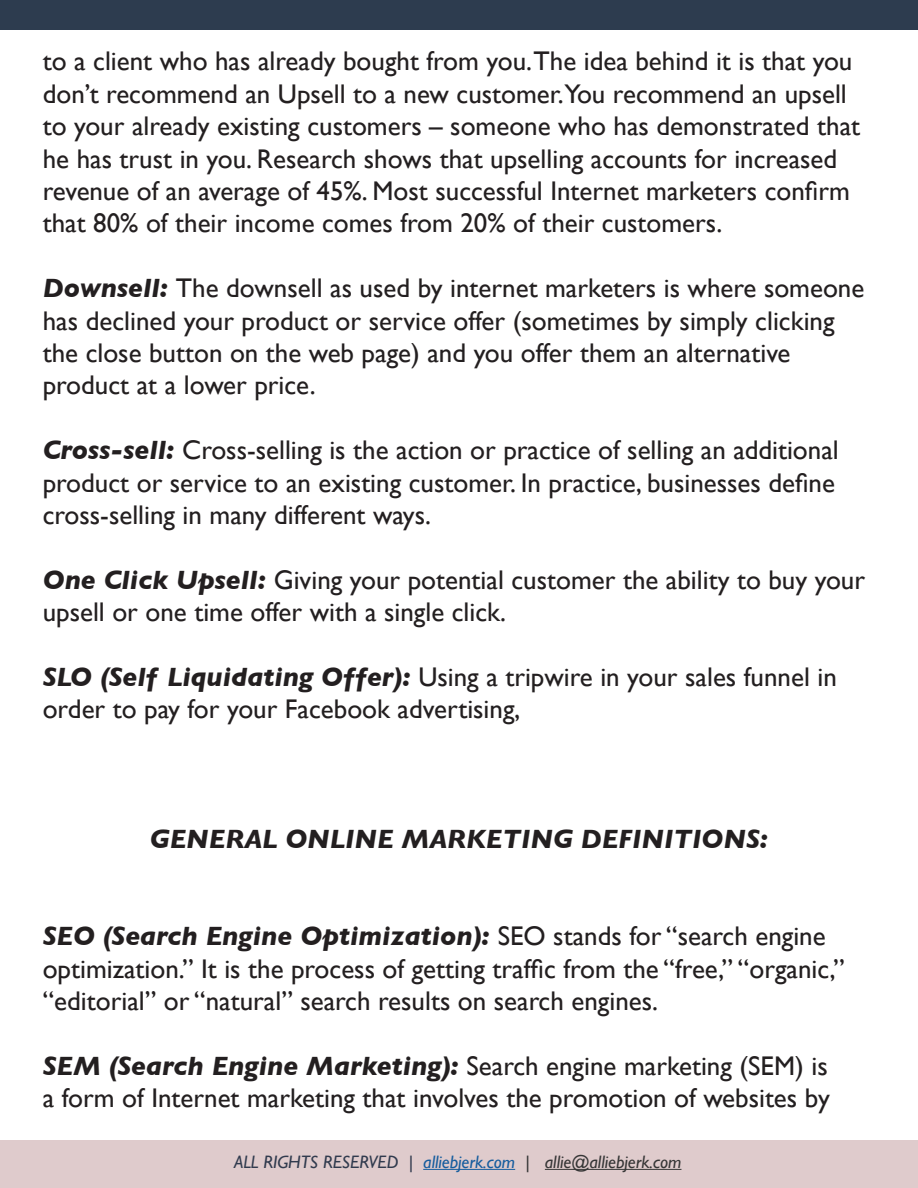
<style>
.page{position:relative;width:918px;height:1188px;background:#fff}
.page>*{position:absolute;margin:0;border:0;box-sizing:border-box;transform-origin:0 0}
.t1{font:27px/32.4px "Gill Sans";color:#231f20}
.t2{font:italic 700 27px "Gill Sans";color:#231f20}
.t3{font:italic 18px "Gill Sans";color:#363636}
.s1{font-weight:700;font-style:italic}
.s2{color:#313b4e}
.s3{color:#175d9e}
</style>
<div class="page">
<div style="left:0;top:1141px;width:918px;height:47px;background:#dfcbcc"></div>
<hr style="left:423px;top:1169px;width:92px;height:1px;background:#175d9e">
<hr style="left:545px;top:1169px;width:136px;height:1px;background:#363636">
<div style="left:0;top:0;width:918px;height:29px;background:#2d3c4f"></div>
<p class="t1" style="left:43px;top:45px;width:819px">to a client who has already bought from you.The idea behind it is that you don’t recommend an Upsell to a new customer.You recommend an upsell to your already existing customers – someone who has demonstrated that he has trust in you. Research shows that upselling accounts for increased revenue of an average of 45%. Most successful Internet marketers confirm that 80% of their income comes from 20% of their customers.</p>
<p class="t1" style="left:43px;top:272px;width:823px"><span class="s1">Downsell:</span> The downsell as used by internet marketers is where someone has declined your product or service offer (sometimes by simply clicking the close button on the web page) and you offer them an alternative product at a lower price.</p>
<p class="t1" style="left:43px;top:434px;width:798px"><span class="s1">Cross-sell:</span> Cross-selling is the action or practice of selling an additional product or service to an existing customer. In practice, businesses define cross-selling in many different ways.</p>
<p class="t1" style="left:43px;top:563px;width:824px"><span class="s1">One Click Upsell:</span> Giving your potential customer the ability to buy your upsell or one time offer with a single click.</p>
<p class="t1" style="left:43px;top:660px;width:796px"><span class="s1">SLO (Self Liquidating Offer):</span> Using a tripwire in your sales funnel in order to pay for your Facebook advertising,</p>
<p class="t2" style="left:150px;top:823px;width:620px">GENERAL ONLINE MARKETING DEFINITIONS:</p>
<p class="t1" style="left:43px;top:920px;width:803px"><span class="s1">SEO (Search Engine Optimization):</span> SEO stands for “search engine optimization.” It is the process of getting traffic from the “free,” “organic,” “editorial” or “natural” search results on search engines.</p>
<p class="t1" style="left:43px;top:1049px;width:789px"><span class="s1">SEM (Search Engine Marketing):</span> Search engine marketing (SEM) is a form of Internet marketing that involves the promotion of websites by</p>
<p class="t3" style="left:234px;top:1152px;width:449px"><span class="s2">ALL RIGHTS RESERVED |</span> <span class="s3">alliebjerk.com</span> | allie@alliebjerk.com</p>
</div>
